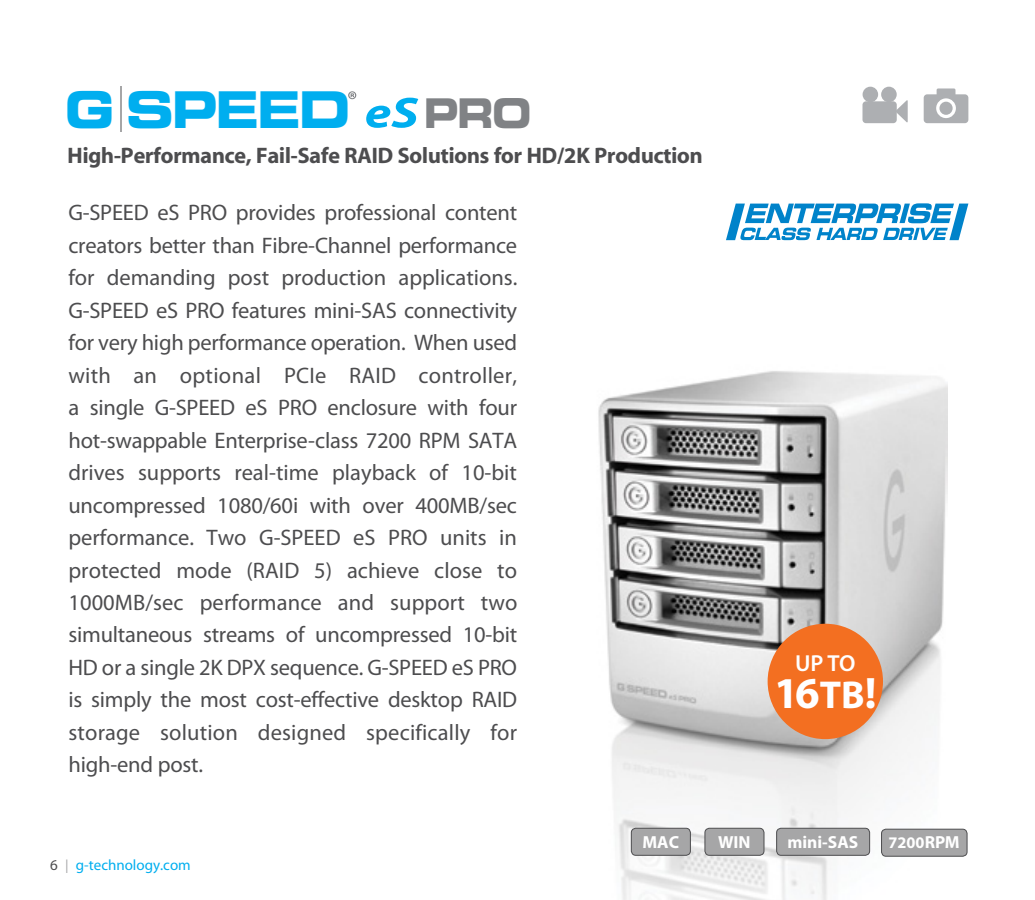
<style>
.page{position:relative;width:1035px;height:900px;background:#fff}
.page>*{position:absolute;margin:0;border:0;box-sizing:border-box;transform-origin:0 0}
.t1{font:50.75px "Eurostile Bold Extended Two";letter-spacing:-.05em;color:#00aeef;scale:.92 1}
.t2{font:700 44.25px "Myriad Pro";color:#fff}
.t3{font:600 23.25px "Myriad Pro";color:#fff}
.t4{font:22.5px/32.5px "Myriad Pro";letter-spacing:.01em;color:#4d4d4f;text-align:justify}
.t5{font:22.5px "Myriad Headline";color:#4d4d4f}
.t6{font:700 17.5px "Myriad Pro";color:#fff}
.t7{font:700 16.25px "Myriad Pro";color:#fff}
.t8{font:15px "Myriad Pro";color:#00aeef}
.s1{font-family:"Myriad Pro";font-weight:700;font-style:italic;font-size:43.5px}
.s2{font-size:41px;color:#808285}
.s3{font-size:39px}
.s4{color:#4d4d4f}
.s5{font-weight:300;font-size:20px;color:#a6a6a7}
.s6{font-size:17.5px}
</style>
<div class="page">
<img style="left:598px;top:371px;width:349px;height:529px">
<svg style="left:348px;top:91px;width:8px;height:8px"></svg>
<hr style="left:120px;top:87px;width:1px;height:45px;background:#a6a6a7">
<div style="left:631px;top:828px;width:59px;height:27px;background:#a6a6a7;border-radius:5px"></div>
<div style="left:631px;top:828px;width:60px;height:28px;border:1px solid #4d4d4f;border-radius:5px"></div>
<div style="left:777px;top:828px;width:93px;height:27px;background:#a6a6a7;border-radius:4px"></div>
<div style="left:776px;top:828px;width:94px;height:28px;border:1px solid #4d4d4f;border-radius:4px"></div>
<div style="left:705px;top:828px;width:59px;height:27px;background:#a6a6a7;border-radius:5px"></div>
<div style="left:704px;top:828px;width:60px;height:28px;border:1px solid #4d4d4f;border-radius:5px"></div>
<div style="left:882px;top:829px;width:85px;height:27px;background:#a6a6a7;border-radius:4px"></div>
<div style="left:881px;top:829px;width:87px;height:28px;border:1px solid #4d4d4f;border-radius:4px"></div>
<svg style="left:924px;top:88px;width:44px;height:35px"></svg>
<div style="left:862px;top:101px;width:35px;height:22px;background:#adafb2;border-radius:4px"></div>
<div style="left:863px;top:87px;width:15px;height:15px;background:#adafb2;border-radius:50%"></div>
<div style="left:881px;top:87px;width:16px;height:15px;background:#adafb2;border-radius:50%"></div>
<svg style="left:896px;top:100px;width:12px;height:23px"></svg>
<svg style="left:726px;top:203px;width:242px;height:37px"></svg>
<div style="left:768px;top:624px;width:115px;height:115px;background:#f36f21;border-radius:50%"></div>
<h1 class="t1" style="left:65px;top:74px;width:509px">G SPEED <span class="s1">eS</span> <span class="s2">PRO</span></h1>
<p class="t5" style="left:68px;top:144px;width:637px">High-Performance, Fail-Safe RAID Solutions for HD/2K Production</p>
<p class="t4" style="left:68px;top:197px;width:451px">G-SPEED eS PRO provides professional content creators better than Fibre-Channel performance for demanding post production applications.<br>G-SPEED eS PRO features mini-SAS connectivity for very high performance operation. When used with an optional PCIe RAID controller, a single G-SPEED eS PRO enclosure with four hot-swappable Enterprise-class 7200 RPM SATA drives supports real-time playback of 10-bit uncompressed 1080/60i with over 400MB/sec performance. Two G-SPEED eS PRO units in protected mode (RAID 5) achieve close to 1000MB/sec performance and support two simultaneous streams of uncompressed 10-bit HD or a single 2K DPX sequence. G-SPEED eS PRO is simply the most cost-effective desktop RAID storage solution designed specifically for high-end post.</p>
<p class="t3" style="left:795px;top:650px;width:62px">UP TO</p>
<h2 class="t2" style="left:774px;top:665px;width:104px">16<span class="s3">TB</span>!</h2>
<p class="t8" style="left:50px;top:857px;width:142px"><span class="s4">6</span> <span class="s5">I</span> g-technology.com</p>
<p class="t6" style="left:642px;top:830px;width:38px">MAC</p>
<p class="t6" style="left:718px;top:830px;width:34px">WIN</p>
<p class="t6" style="left:787px;top:830px;width:72px">mini-SAS</p>
<p class="t7" style="left:889px;top:832px;width:73px">7200<span class="s6">RPM</span></p>
</div>
